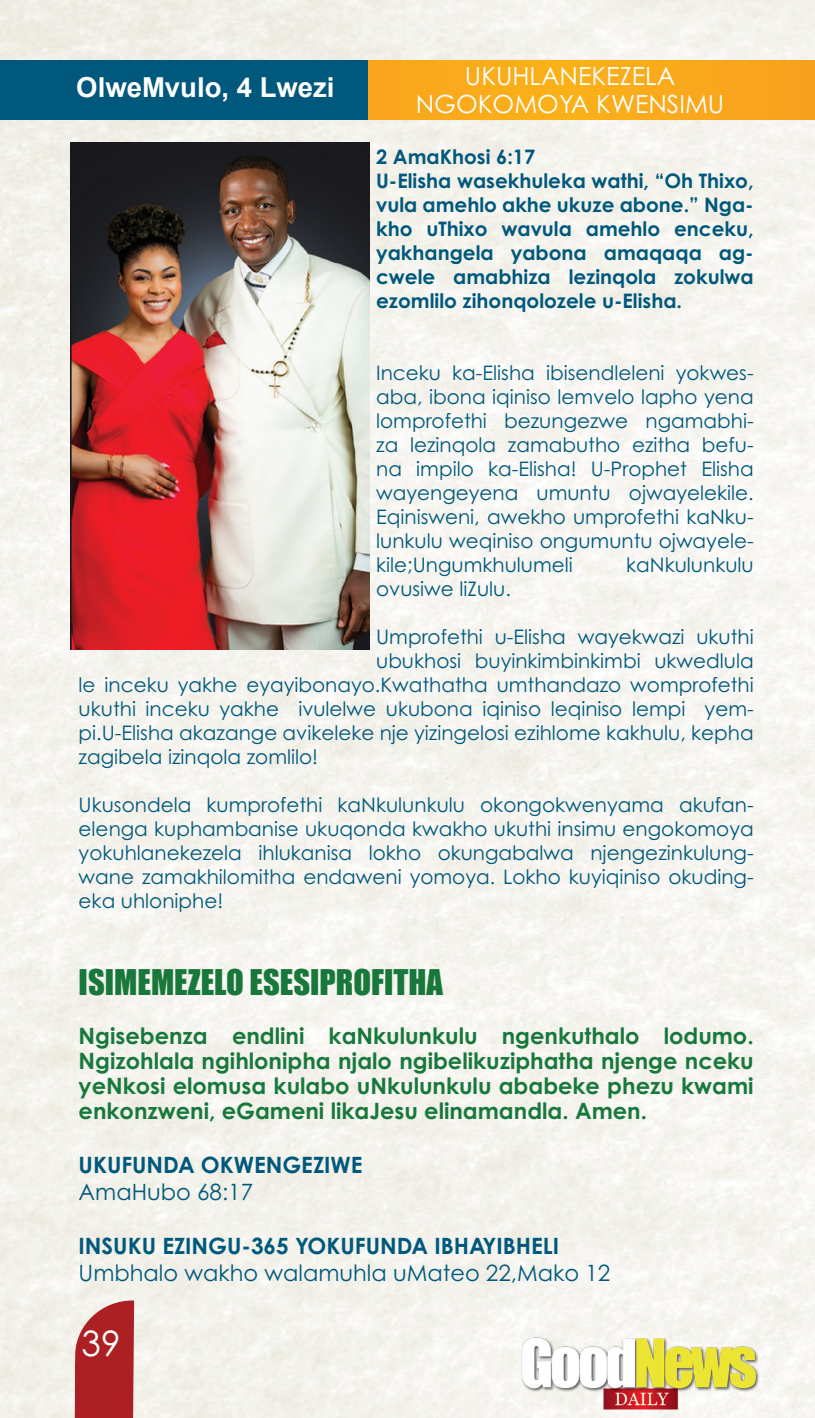
<style>
.page{position:relative;width:815px;height:1418px;background:#fff}
.page>*{position:absolute;margin:0;border:0;box-sizing:border-box;transform-origin:0 0}
.t1{font:35px "Century Gothic Pro";color:#fff}
.t2{font:32.5px "Impact";color:#18783c}
.t3{font:700 27.5px "Arial";color:#fff}
.t4{font:25px "Century Gothic Pro";color:#fff}
.t5{font:700 22.5px/25px "Century Gothic Pro";color:#18783c;text-align:justify}
.t6{font:700 22.5px "Century Gothic Pro";color:#00587c}
.t7{font:22.5px "Century Gothic Pro";color:#00587c}
.t8{font:20px/24px "Century Gothic Pro";color:#00587c;text-align:justify}
.t9{font:700 20px/24px "Century Gothic Pro";color:#00587c;text-align:justify}
</style>
<div class="page">
<img style="left:0;top:0;width:815px;height:1417px">
<div style="left:139px;top:60px;width:676px;height:60px;background:#faa91c"></div>
<div style="left:0;top:60px;width:368px;height:60px;background:#00587c"></div>
<svg style="left:73px;top:1300px;width:61px;height:117px;background:#b53c3e"></svg>
<img style="left:516px;top:1335px;width:245px;height:76px">
<img style="left:71px;top:142px;width:299px;height:508px">
<p class="t3" style="left:76px;top:69px;width:260px">OlweMvulo, 4 Lwezi</p>
<p class="t4" style="left:465px;top:61px;width:212px">UKUHLANEKEZELA</p>
<p class="t4" style="left:416px;top:89px;width:310px">NGOKOMOYA KWENSIMU</p>
<p class="t9" style="left:376px;top:144px;width:161px">2 AmaKhosi 6:17</p>
<p class="t9" style="left:376px;top:168px;width:379px">U-Elisha wasekhuleka wathi, “Oh Thixo, vula amehlo akhe ukuze abone.” Nga&shy;kho uThixo wavula amehlo enceku, yakhangela yabona amaqaqa ag&shy;cwele amabhiza lezinqola zokulwa ezomlilo zihonqolozele u-Elisha.</p>
<p class="t8" style="left:376px;top:360px;width:379px">Inceku ka-Elisha ibisendleleni yokwes&shy;aba, ibona iqiniso lemvelo lapho yena lomprofethi bezungezwe ngamabhi&shy;za lezinqola zamabutho ezitha befu&shy;na impilo ka-Elisha! U-Prophet Elisha wayengeyena umuntu ojwayelekile.<br>Eqinisweni, awekho umprofethi kaNku&shy;lunkulu weqiniso ongumuntu ojwayele&shy;kile;Ungumkhulumeli</p>
<p class="t8" style="left:626px;top:552px;width:129px">kaNkulunkulu</p>
<p class="t8" style="left:376px;top:576px;width:136px">ovusiwe liZulu.</p>
<p class="t8" style="left:376px;top:624px;width:379px">Umprofethi u-Elisha wayekwazi ukuthi</p>
<p class="t8" style="left:376px;top:648px;width:379px">ubukhosi buyinkimbinkimbi ukwedlula</p>
<p class="t8" style="left:79px;top:672px;width:677px">le inceku yakhe eyayibonayo.Kwathatha umthandazo womprofethi</p>
<p class="t8" style="left:79px;top:696px;width:676px">ukuthi inceku yakhe ivulelwe ukubona iqiniso leqiniso lempi yem-</p>
<p class="t8" style="left:79px;top:720px;width:676px">pi.U-Elisha akazange avikeleke nje yizingelosi ezihlome kakhulu, kepha</p>
<p class="t8" style="left:79px;top:744px;width:241px">zagibela izinqola zomlilo!</p>
<p class="t8" style="left:79px;top:792px;width:677px">Ukusondela kumprofethi kaNkulunkulu okongokwenyama akufan&shy;elenga kuphambanise ukuqonda kwakho ukuthi insimu engokomoya yokuhlanekezela ihlukanisa lokho okungabalwa njengezinkulung&shy;wane zamakhilomitha endaweni yomoya. Lokho kuyiqiniso okuding&shy;eka uhloniphe!</p>
<p class="t2" style="left:79px;top:957px;width:366px">ISIMEMEZELO ESESIPROFITHA</p>
<p class="t5" style="left:79px;top:1023px;width:677px">Ngisebenza endlini kaNkulunkulu ngenkuthalo lodumo.<br>Ngizohlala ngihlonipha njalo ngibelikuziphatha njenge nceku yeNkosi elomusa kulabo uNkulunkulu ababeke phezu kwami enkonzweni, eGameni likaJesu elinamandla. Amen.</p>
<p class="t6" style="left:79px;top:1150px;width:285px">UKUFUNDA OKWENGEZIWE</p>
<p class="t7" style="left:79px;top:1178px;width:176px">AmaHubo 68:17</p>
<p class="t6" style="left:79px;top:1231px;width:482px">INSUKU EZINGU-365 YOKUFUNDA IBHAYIBHELI</p>
<p class="t7" style="left:79px;top:1259px;width:533px">Umbhalo wakho walamuhla uMateo 22,Mako 12</p>
<h1 class="t1" style="left:82px;top:1322px;width:40px">39</h1>
</div>
